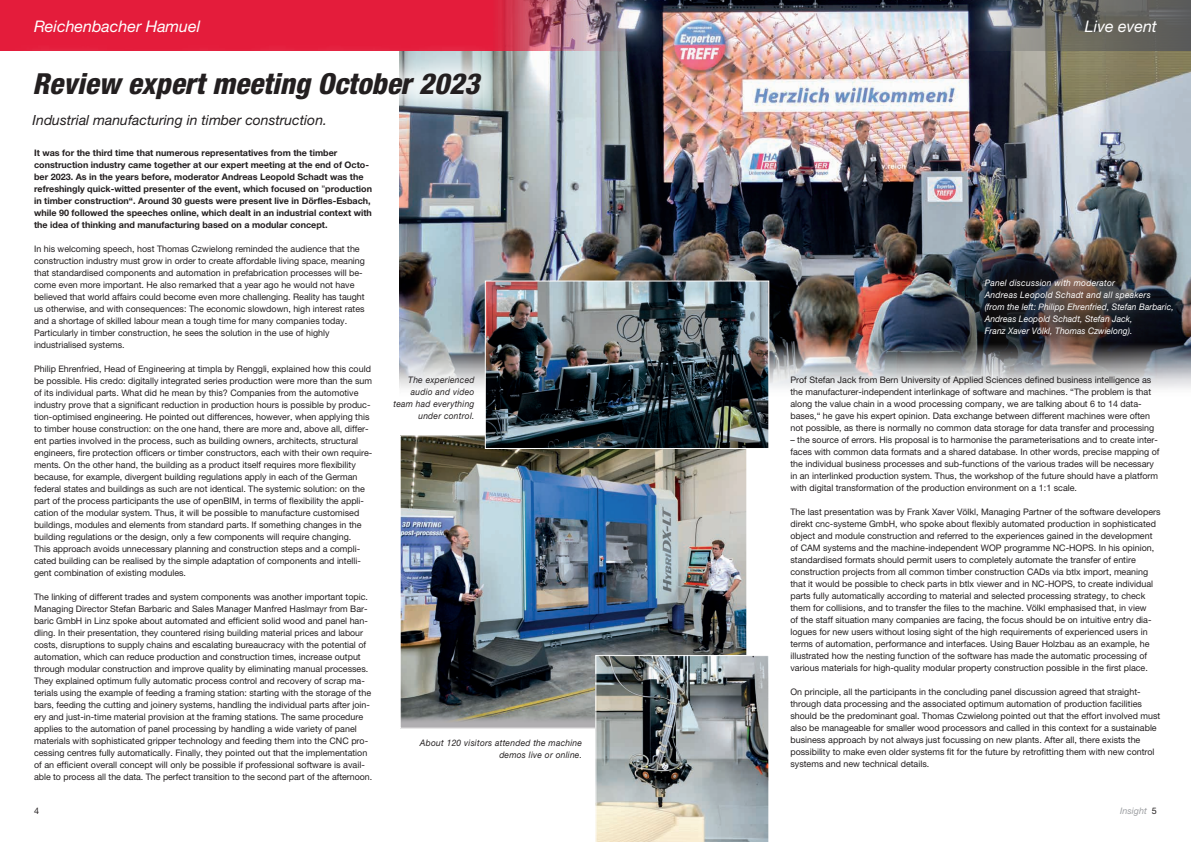
<style>
.page{position:relative;width:1191px;height:842px;background:#fff}
.page>*{position:absolute;margin:0;border:0;box-sizing:border-box;transform-origin:0 0}
.t1{font:italic 800 condensed 29px "Helvetica Neue";color:#231f20}
.t2{font:italic 16px "Helvetica Neue";color:#fff}
.t3{font:italic 14px "Helvetica Neue";color:#231f20}
.t4{font:9px/12px "Helvetica Neue";color:#231f20}
.t5{font:700 9px/12px "Helvetica Neue";color:#231f20}
.t6{font:italic 9px/12px "Helvetica Neue";letter-spacing:.01em;color:#fff;scale:.94 1}
.t7{font:italic 9px/12px "Helvetica Neue";letter-spacing:.03em;color:#231f20;text-align:right;scale:.94 1}
.t8{font:italic 9px "Helvetica Neue";color:#9d9fa2}
.s1{font-weight:400}
.s2{font-style:normal;color:#231f20}
</style>
<div class="page">
<img style="left:400px;top:0;width:791px;height:389px">
<img style="left:402px;top:437px;width:343px;height:286px">
<svg style="left:595px;top:655px;width:174px;height:187px;background:#989c9b"></svg>
<img style="left:487px;top:283px;width:280px;height:164px">
<div style="left:485px;top:281px;width:284px;height:168px;border:1px solid #fff"></div>
<svg style="left:0;top:0;width:636px;height:51px;background:#d62f4b"></svg>
<svg style="left:958px;top:0;width:233px;height:51px;background:#606263"></svg>
<svg style="left:3px;top:43px;width:508px;height:115px"></svg>
<div style="left:923px;top:218px;width:268px;height:179px;background:#231f20;opacity:.75"></div>
<h2 class="t2" style="left:34px;top:17px;width:168px">Reichenbacher Hamuel</h2>
<h2 class="t2" style="left:1085px;top:17px;width:73px">Live event</h2>
<h1 class="t1" style="left:33px;top:66px;width:448px">Review expert meeting October 2023</h1>
<h3 class="t3" style="left:33px;top:112px;width:296px">Industrial manufacturing in timber construction.</h3>
<p class="t5" style="left:34px;top:146px;width:339px">It was for the third time that numerous representatives from the timber construction industry came together at our expert meeting at the end of Octo&shy;ber 2023. As in the years before, moderator Andreas Leopold Schadt was the refreshingly quick-witted presenter of the event, which focused on <span class="s1">”</span>production in timber construction“. Around 30 guests were present live in Dörfles-Esbach, while 90 followed the speeches online, which dealt in an industrial context with the idea of thinking and manufacturing based on a modular concept.</p>
<p class="t4" style="left:34px;top:242px;width:332px">In his welcoming speech, host Thomas Czwielong reminded the audience that the construction industry must grow in order to create affordable living space, meaning that standardised components and automation in prefabrication processes will be&shy;come even more important. He also remarked that a year ago he would not have believed that world affairs could become even more challenging. Reality has taught us otherwise, and with consequences: The economic slowdown, high interest rates and a shortage of skilled labour mean a tough time for many companies today.<br>Particularly in timber construction, he sees the solution in the use of highly industrialised systems.</p>
<p class="t4" style="left:34px;top:362px;width:340px">Philip Ehrenfried, Head of Engineering at timpla by Renggli, explained how this could be possible. His credo: digitally integrated series production were more than the sum of its individual parts. What did he mean by this? Companies from the automotive industry prove that a significant reduction in production hours is possible by produc&shy;tion-optimised engineering. He pointed out differences, however, when applying this to timber house construction: on the one hand, there are more and, above all, differ&shy;ent parties involved in the process, such as building owners, architects, structural engineers, fire protection officers or timber constructors, each with their own require&shy;ments. On the other hand, the building as a product itself requires more flexibility because, for example, divergent building regulations apply in each of the German federal states and buildings as such are not identical. The systemic solution: on the part of the process participants the use of openBIM, in terms of flexibility the appli&shy;cation of the modular system. Thus, it will be possible to manufacture customised buildings, modules and elements from standard parts. If something changes in the building regulations or the design, only a few components will require changing.<br>This approach avoids unnecessary planning and construction steps and a compli&shy;cated building can be realised by the simple adaptation of components and intelli&shy;gent combination of existing modules.</p>
<p class="t4" style="left:34px;top:590px;width:340px">The linking of different trades and system components was another important topic.<br>Managing Director Stefan Barbaric and Sales Manager Manfred Haslmayr from Bar&shy;baric GmbH in Linz spoke about automated and efficient solid wood and panel han&shy;dling. In their presentation, they countered rising building material prices and labour costs, disruptions to supply chains and escalating bureaucracy with the potential of automation, which can reduce production and construction times, increase output through modular construction and improve quality by eliminating manual processes.<br>They explained optimum fully automatic process control and recovery of scrap ma&shy;terials using the example of feeding a framing station: starting with the storage of the bars, feeding the cutting and joinery systems, handling the individual parts after join&shy;ery and just-in-time material provision at the framing stations. The same procedure applies to the automation of panel processing by handling a wide variety of panel materials with sophisticated gripper technology and feeding them into the CNC pro&shy;cessing centres fully automatically. Finally, they pointed out that the implementation of an efficient overall concept will only be possible if professional software is avail&shy;able to process all the data. The perfect transition to the second part of the afternoon.</p>
<p class="t7" style="left:393px;top:374px;width:88px">The experienced audio and video team had everything under control.</p>
<p class="t7" style="left:420px;top:737px;width:174px">About 120 visitors attended the machine demos live or online.</p>
<p class="t6" style="left:984px;top:277px;width:203px">Panel discussion with moderator<br>Andreas Leopold Schadt and all speakers<br>(from the left: Philipp Ehrenfried, Stefan Barbaric, Andreas Leopold Schadt, Stefan Jack,<br>Franz Xaver Völkl, Thomas Czwielong).</p>
<p class="t4" style="left:790px;top:374px;width:365px">Prof Stefan Jack from Bern University of Applied Sciences defined business intelligence as the manufacturer-independent interlinkage of software and machines. “The problem is that along the value chain in a wood processing company, we are talking about 6 to 14 data&shy;bases,“ he gave his expert opinion. Data exchange between different machines were often not possible, as there is normally no common data storage for data transfer and processing</p>
<p class="t4" style="left:790px;top:434px;width:371px">– the source of errors. His proposal is to harmonise the parameterisations and to create inter&shy;faces with common data formats and a shared database. In other words, precise mapping of the individual business processes and sub-functions of the various trades will be necessary in an interlinked production system. Thus, the workshop of the future should have a platform with digital transformation of the production environment on a 1:1 scale.</p>
<p class="t4" style="left:790px;top:506px;width:371px">The last presentation was by Frank Xaver Völkl, Managing Partner of the software developers direkt cnc-systeme GmbH, who spoke about flexibly automated production in sophisticated object and module construction and referred to the experiences gained in the development of CAM systems and the machine-independent WOP programme NC-HOPS. In his opinion, standardised formats should permit users to completely automate the transfer of entire construction projects from all common timber construction CADs via btlx import, meaning that it would be possible to check parts in btlx viewer and in NC-HOPS, to create individual parts fully automatically according to material and selected processing strategy, to check them for collisions, and to transfer the files to the machine. Völkl emphasised that, in view<br>of the staff situation many companies are facing, the focus should be on intuitive entry dia&shy;logues for new users without losing sight of the high requirements of experienced users in terms of automation, performance and interfaces. Using Bauer Holzbau as an example, he illustrated how the nesting function of the software has made the automatic processing of various materials for high-quality modular property construction possible in the first place.</p>
<p class="t4" style="left:790px;top:686px;width:371px">On principle, all the participants in the concluding panel discussion agreed that straight&shy;through data processing and the associated optimum automation of production facilities should be the predominant goal. Thomas Czwielong pointed out that the effort involved must also be manageable for smaller wood processors and called in this context for a sustainable business approach by not always just focussing on new plants. After all, there exists the possibility to make even older systems fit for the future by retrofitting them with new control systems and new technical details.</p>
<p class="t4" style="left:34px;top:805px;width:7px">4</p>
<p class="t8" style="left:1120px;top:806px;width:38px">Insight <span class="s2">5</span></p>
</div>
